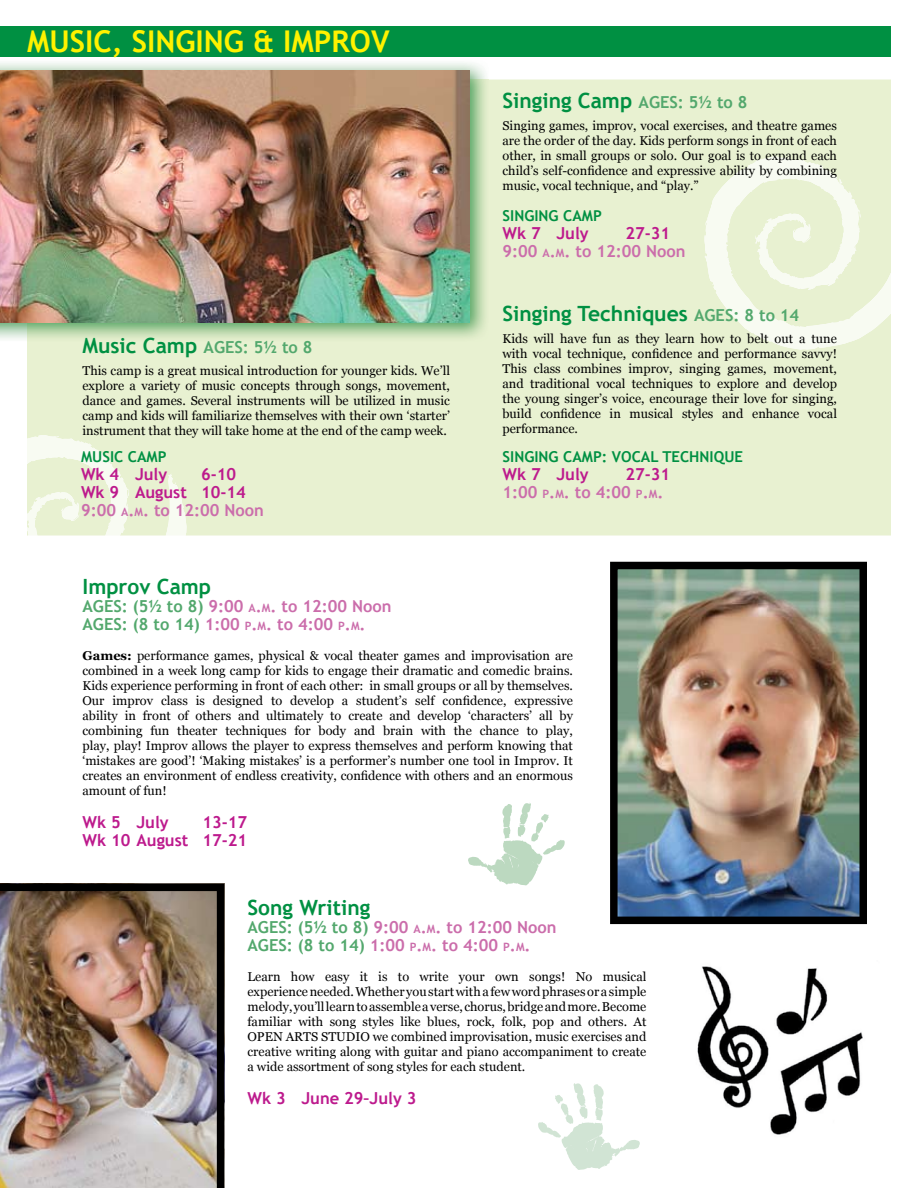
<style>
.page{position:relative;width:918px;height:1188px;background:#fff}
.page>*{position:absolute;margin:0;border:0;box-sizing:border-box;transform-origin:0 0}
.t1{font:700 30px "Trebuchet MS";color:#fff200}
.t2{font:700 21px "Trebuchet MS";color:#009042}
.t3{font:700 16.5px/18px "Trebuchet MS";color:#cb6dab}
.t4{font:700 16.5px/18px "Trebuchet MS";color:#bd1a8d}
.t5{font:700 16.5px "Trebuchet MS";color:#53a86d}
.t6{font:700 15px "Trebuchet MS";color:#009042}
.t7{font:12.75px/15px "Georgia";color:#000;text-align:justify}
.s1{font-size:21px;color:#009042}
.s2{color:#cb6dab}
.s3{font-size:11.55px;color:#cb6dab}
.s4{font-size:16.5px;color:#53a86d}
.s5{color:#bd1a8d}
.s6{font-size:11.55px}
.s7{font-style:inherit}
.s8{color:#53a86d}
.s9{font-weight:700}
</style>
<div class="page">
<div style="left:27px;top:80px;width:864px;height:456px;background:#e8f1d1"></div>
<svg style="left:704px;top:156px;width:187px;height:194px"></svg>
<svg style="left:27px;top:435px;width:161px;height:101px"></svg>
<img style="left:697px;top:966px;width:166px;height:169px">
<div style="left:0;top:27px;width:891px;height:30px;background:#009042"></div>
<img style="left:27px;top:80px;width:462px;height:261px">
<img style="left:0;top:70px;width:470px;height:253px">
<img style="left:610px;top:562px;width:257px;height:362px">
<svg style="left:538px;top:1083px;width:102px;height:87px"></svg>
<svg style="left:468px;top:803px;width:97px;height:82px"></svg>
<img style="left:0;top:884px;width:224px;height:304px">
<h1 class="t1" style="left:27px;top:23px;width:364px">MUSIC, SINGING &amp; IMPROV</h1>
<p class="t5" style="left:82px;top:337px;width:232px"><span class="s1">Music Camp</span> AGES: 5½ to 8</p>
<p class="t7" style="left:82px;top:363px;width:369px">This camp is a great musical introduction for younger kids. We’ll explore a variety of music concepts through songs, movement, dance and games. Several instruments will be utilized in music camp and kids will familiarize themselves with their own ‘starter’ instrument that they will take home at the end of the camp week.</p>
<p class="t6" style="left:81px;top:447px;width:87px">MUSIC CAMP</p>
<p class="t4" style="left:81px;top:465px;width:88px">Wk 4 July</p>
<p class="t4" style="left:81px;top:465px;width:184px;text-indent:120px">6-10<br>Wk 9 August 10-14<br><span class="s2">9:00</span> <span class="s3">A</span><span class="s2">.</span><span class="s3">M</span><span class="s2">.</span> <span class="s2">to 12:00 Noon</span></p>
<h2 class="t2" style="left:502px;top:88px;width:247px">Singing Camp <span class="s4">AGES: 5½ to 8</span></h2>
<p class="t7" style="left:502px;top:118px;width:336px">Singing games, improv, vocal exercises, and theatre games are the order of the day. Kids perform songs in front of each other, in small groups or solo. Our goal is to expand each child’s self-confidence and expressive ability by combining music, vocal technique, and “play.”</p>
<p class="t6" style="left:502px;top:206px;width:101px">SINGING CAMP</p>
<p class="t4" style="left:502px;top:224px;width:88px">Wk 7 July</p>
<p class="t3" style="left:502px;top:224px;width:184px;text-indent:123px"><span class="s5">27-31<br></span>9:00 <span class="s6">A</span><span class="s7">.</span><span class="s6">M</span><span class="s7">.</span> to 12:00 Noon</p>
<h2 class="t2" style="left:502px;top:301px;width:298px">Singing Techniques <span class="s4">AGES: 8 to 14</span></h2>
<p class="t7" style="left:502px;top:331px;width:336px">Kids will have fun as they learn how to belt out a tune with vocal technique, confidence and performance savvy!<br>This class combines improv, singing games, movement, and traditional vocal techniques to explore and develop the young singer’s voice, encourage their love for singing, build confidence in musical styles and enhance vocal performance.</p>
<p class="t6" style="left:502px;top:447px;width:242px">SINGING CAMP: VOCAL TECHNIQUE</p>
<p class="t4" style="left:502px;top:465px;width:88px">Wk 7 July</p>
<p class="t3" style="left:502px;top:465px;width:169px;text-indent:123px"><span class="s5">27-31<br></span>1:00 <span class="s6">P</span><span class="s7">.</span><span class="s6">M</span><span class="s7">.</span> to 4:00 <span class="s6">P</span><span class="s7">.</span><span class="s6">M</span><span class="s7">.</span></p>
<h2 class="t2" style="left:82px;top:574px;width:130px">Improv Camp</h2>
<p class="t3" style="left:82px;top:598px;width:311px"><span class="s8">AGES: (5½ to 8)</span> 9:00 <span class="s6">A</span><span class="s7">.</span><span class="s6">M</span><span class="s7">.</span> to 12:00 Noon<br><span class="s8">AGES: (8 to 14)</span> 1:00 <span class="s6">P</span><span class="s7">.</span><span class="s6">M</span><span class="s7">.</span> to 4:00 <span class="s6">P</span><span class="s7">.</span><span class="s6">M</span><span class="s7">.</span></p>
<p class="t7" style="left:82px;top:649px;width:492px"><span class="s9">Games:</span> performance games, physical &amp; vocal theater games and improvisation are combined in a week long camp for kids to engage their dramatic and comedic brains.<br>Kids experience performing in front of each other: in small groups or all by themselves.<br>Our improv class is designed to develop a student’s self confidence, expressive ability in front of others and ultimately to create and develop ‘characters’ all by combining fun theater techniques for body and brain with the chance to play, play, play! Improv allows the player to express themselves and perform knowing that ‘mistakes are good’! ‘Making mistakes’ is a performer’s number one tool in Improv. It creates an environment of endless creativity, confidence with others and an enormous amount of fun!</p>
<p class="t4" style="left:82px;top:814px;width:88px">Wk 5 July</p>
<p class="t4" style="left:82px;top:814px;width:166px;text-align:right">13-17<br>Wk 10 August 17-21</p>
<h2 class="t2" style="left:248px;top:895px;width:124px">Song Writing</h2>
<p class="t3" style="left:248px;top:919px;width:311px"><span class="s8">AGES: (5½ to 8)</span> 9:00 <span class="s6">A</span><span class="s7">.</span><span class="s6">M</span><span class="s7">.</span> to 12:00 Noon<br><span class="s8">AGES: (8 to 14)</span> 1:00 <span class="s6">P</span><span class="s7">.</span><span class="s6">M</span><span class="s7">.</span> to 4:00 <span class="s6">P</span><span class="s7">.</span><span class="s6">M</span><span class="s7">.</span></p>
<p class="t7" style="left:248px;top:970px;width:400px">Learn how easy it is to write your own songs! No musical experience needed. Whether you start with a few word phrases or a simple melody, you’ll learn to assemble a verse, chorus, bridge and more. Become familiar with song styles like blues, rock, folk, pop and others. At OPEN ARTS STUDIO we combined improvisation, music exercises and creative writing along with guitar and piano accompaniment to create a wide assortment of song styles for each student.</p>
<p class="t4" style="left:248px;top:1090px;width:170px">Wk 3 June 29–July 3</p>
</div>
